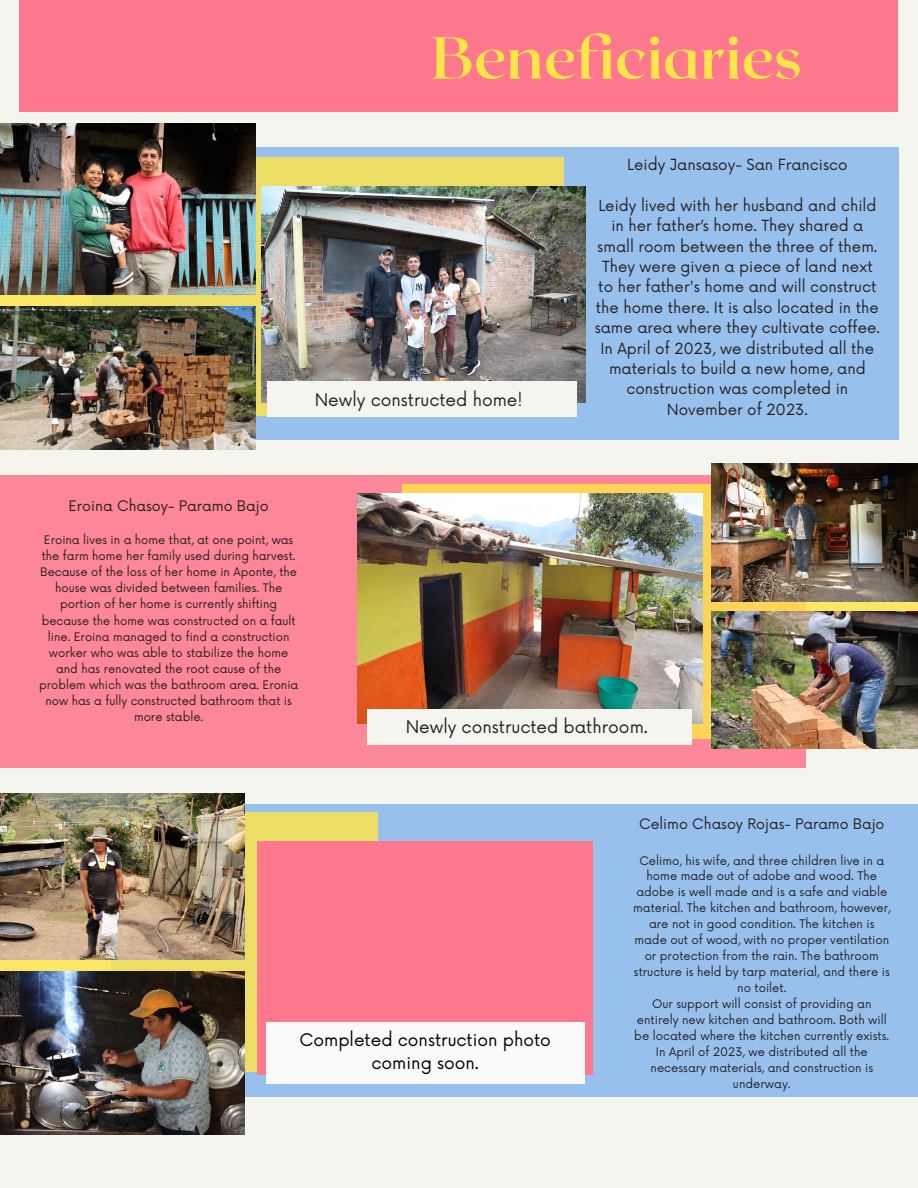
<style>
.page{position:relative;width:918px;height:1188px;background:#f5f5ef}
.page>*{position:absolute;margin:0;border:0;box-sizing:border-box;transform-origin:0 0}
.t1{font:700 59.25px "Roxborough CF";color:#fee548}
.t2{font:16.95px "Now";color:#24201f}
.t3{font:16.95px/23.7px "Now";color:#000;text-align:center}
.t4{font:15px/20.4px "Now";color:#24201f;text-align:center}
.t5{font:14.25px "Now";color:#24201f}
.t6{font:14.1px "Now";color:#24201f}
.t7{font:11.55px/15.9px "Now";color:#24201f;text-align:center}
</style>
<div class="page">
<div style="left:92px;top:148px;width:806px;height:292px;background:#98c0ed"></div>
<div style="left:20px;top:0;width:878px;height:111px;background:#ff788d"></div>
<div style="left:0;top:157px;width:563px;height:259px;background:linear-gradient(to right,#f5e364,#e8dc64)"></div>
<img style="left:0;top:124px;width:255px;height:171px">
<div style="left:0;top:476px;width:805px;height:292px;background:#fd8698"></div>
<svg style="left:402px;top:484px;width:516px;height:255px;background:#f2d05f"></svg>
<img style="left:711px;top:464px;width:207px;height:137px">
<div style="left:111px;top:804px;width:807px;height:292px;background:#98c0ed"></div>
<svg style="left:0;top:812px;width:377px;height:260px;background:#eada64"></svg>
<img style="left:0;top:794px;width:244px;height:165px">
<img style="left:0;top:307px;width:255px;height:143px">
<img style="left:261px;top:186px;width:324px;height:216px">
<div style="left:268px;top:381px;width:309px;height:35px;background:#f5f5ef"></div>
<img style="left:711px;top:612px;width:207px;height:137px">
<img style="left:358px;top:494px;width:344px;height:229px">
<div style="left:368px;top:710px;width:324px;height:35px;background:#f5f5ef"></div>
<img style="left:0;top:971px;width:244px;height:163px">
<div style="left:257px;top:841px;width:336px;height:234px;background:#ff788d"></div>
<div style="left:266px;top:1022px;width:319px;height:62px;background:#fafafa"></div>
<p class="t1" style="left:431px;top:19px;width:372px">Beneficiaries</p>
<p class="t2" style="left:315px;top:390px;width:210px">Newly constructed home!</p>
<h3 class="t4" style="left:627px;top:155px;width:222px">Leidy Jansasoy- San Francisco</h3>
<p class="t4" style="left:595px;top:196px;width:287px">Leidy lived with her husband and child in her father’s home. They shared a small room between the three of them.<br>They were given a piece of land next to her father's home and will construct the home there. It is also located in the same area where they cultivate coffee.<br>In April of 2023, we distributed all the materials to build a new home, and construction was completed in November of 2023.</p>
<h2 class="t5" style="left:69px;top:498px;width:202px">Eroina Chasoy- Paramo Bajo</h2>
<p class="t7" style="left:39px;top:532px;width:261px">Eroina lives in a home that, at one point, was the farm home her family used during harvest.<br>Because of the loss of her home in Aponte, the house was divided between families. The portion of her home is currently shifting because the home was constructed on a fault line. Eroina managed to find a construction worker who was able to stabilize the home and has renovated the root cause of the problem which was the bathroom area. Eronia now has a fully constructed bathroom that is more stable.</p>
<p class="t2" style="left:406px;top:717px;width:244px">Newly constructed bathroom.</p>
<p class="t3" style="left:299px;top:1029px;width:253px">Completed construction photo coming soon.</p>
<p class="t6" style="left:639px;top:816px;width:247px">Celimo Chasoy Rojas- Paramo Bajo</p>
<h2 class="t7" style="left:633px;top:853px;width:259px">Celimo, his wife, and three children live in a home made out of adobe and wood. The adobe is well made and is a safe and viable material. The kitchen and bathroom, however, are not in good condition. The kitchen is made out of wood, with no proper ventilation or protection from the rain. The bathroom structure is held by tarp material, and there is no toilet.</h2>
<h3 class="t7" style="left:634px;top:996px;width:257px">Our support will consist of providing an entirely new kitchen and bathroom. Both will be located where the kitchen currently exists.</h3>
<p class="t7" style="left:651px;top:1044px;width:224px">In April of 2023, we distributed all the necessary materials, and construction is underway.</p>
</div>
